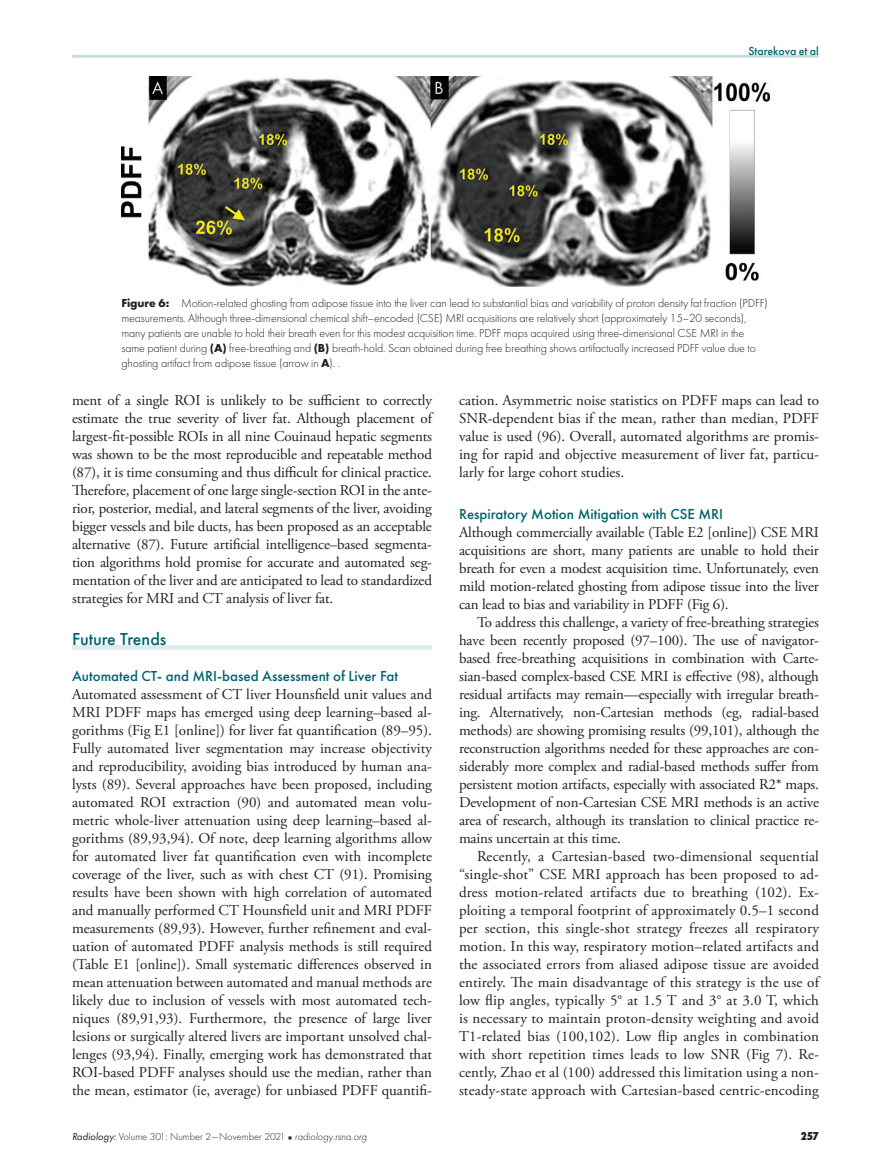
<style>
.page{position:relative;width:891px;height:1175px;background:#fff}
.page>*{position:absolute;margin:0;border:0;box-sizing:border-box;transform-origin:0 0}
.t1{font:500 18px "Futura PT";color:#00636d}
.t2{font:15px/18px "Adobe Garamond Pro";letter-spacing:-.01em;color:#231f20;text-align:justify}
.t3{font:500 15px "Futura PT";color:#00636d}
.t4{font:300 12px/15px "Futura PT";letter-spacing:-.01em;color:#231f20}
.t5{font:500 12px "Futura PT";color:#00636d}
.t6{font:800 12px "Futura PT Cond";color:#231f20}
.t7{font:300 10.5px "Futura PT";color:#231f20}
.s1{font-weight:700}
.s2{font-weight:400;font-style:italic}
.s3{font-family:"Universal Newswith Comm Pi";font-weight:400;font-size:6px}
.s4{font-style:italic}
</style>
<div class="page">
<hr style="left:72px;top:55px;width:747px;height:3px;background:#c6dee1">
<hr style="left:72px;top:645px;width:360px;height:4px;background:#dceaec">
<img style="left:122px;top:76px;width:648px;height:210px">
<p class="t5" style="left:748px;top:44px;width:72px">Starekova et al</p>
<p class="t4" style="left:122px;top:296px;width:648px"><span class="s1">Figure 6:</span> Motion-related ghosting from adipose tissue into the liver can lead to substantial bias and variability of proton density fat fraction (PDFF) measurements. Although three-dimensional chemical shift–encoded (CSE) MRI acquisitions are relatively short (approximately 15–20 seconds), many patients are unable to hold their breath even for this modest acquisition time. PDFF maps acquired using three-dimensional CSE MRI in the same patient during <span class="s1">(A)</span> free-breathing and <span class="s1">(B)</span> breath-hold. Scan obtained during free breathing shows artifactually increased PDFF value due to ghosting artifact from adipose tissue (arrow in <span class="s1">A</span>). .</p>
<p class="t2" style="left:72px;top:392px;width:362px">ment of a single ROI is unlikely to be sufficient to correctly estimate the true severity of liver fat. Although placement of largest-fit-possible ROIs in all nine Couinaud hepatic segments was shown to be the most reproducible and repeatable method (87), it is time consuming and thus difficult for clinical practice.<br>Therefore, placement of one large single-section ROI in the ante&shy;rior, posterior, medial, and lateral segments of the liver, avoiding bigger vessels and bile ducts, has been proposed as an acceptable alternative (87). Future artificial intelligence–based segmenta&shy;tion algorithms hold promise for accurate and automated seg&shy;mentation of the liver and are anticipated to lead to standardized strategies for MRI and CT analysis of liver fat.</p>
<p class="t1" style="left:72px;top:628px;width:96px">Future Trends</p>
<p class="t3" style="left:72px;top:667px;width:328px">Automated CT- and MRI-based Assessment of Liver Fat</p>
<p class="t2" style="left:72px;top:686px;width:362px">Automated assessment of CT liver Hounsfield unit values and MRI PDFF maps has emerged using deep learning–based al&shy;gorithms (Fig E1 [online]) for liver fat quantification (89–95).<br>Fully automated liver segmentation may increase objectivity and reproducibility, avoiding bias introduced by human ana&shy;lysts (89). Several approaches have been proposed, including automated ROI extraction (90) and automated mean volu&shy;metric whole-liver attenuation using deep learning–based al&shy;gorithms (89,93,94). Of note, deep learning algorithms allow for automated liver fat quantification even with incomplete coverage of the liver, such as with chest CT (91). Promising results have been shown with high correlation of automated and manually performed CT Hounsfield unit and MRI PDFF measurements (89,93). However, further refinement and eval&shy;uation of automated PDFF analysis methods is still required (Table E1 [online]). Small systematic differences observed in mean attenuation between automated and manual methods are likely due to inclusion of vessels with most automated tech&shy;niques (89,91,93). Furthermore, the presence of large liver lesions or surgically altered livers are important unsolved chal&shy;lenges (93,94). Finally, emerging work has demonstrated that ROI-based PDFF analyses should use the median, rather than the mean, estimator (ie, average) for unbiased PDFF quantifi-</p>
<p class="t2" style="left:459px;top:392px;width:362px">cation. Asymmetric noise statistics on PDFF maps can lead to SNR-dependent bias if the mean, rather than median, PDFF value is used (96). Overall, automated algorithms are promis&shy;ing for rapid and objective measurement of liver fat, particu&shy;larly for large cohort studies.</p>
<p class="t3" style="left:459px;top:505px;width:266px">Respiratory Motion Mitigation with CSE MRI</p>
<p class="t2" style="left:459px;top:524px;width:362px">Although commercially available (Table E2 [online]) CSE MRI acquisitions are short, many patients are unable to hold their breath for even a modest acquisition time. Unfortunately, even mild motion-related ghosting from adipose tissue into the liver can lead to bias and variability in PDFF (Fig 6).</p>
<p class="t2" style="left:459px;top:614px;width:362px;text-indent:18px">To address this challenge, a variety of free-breathing strategies have been recently proposed (97–100). The use of navigator&shy;based free-breathing acquisitions in combination with Carte&shy;sian-based complex-based CSE MRI is effective (98), although residual artifacts may remain—especially with irregular breath&shy;ing. Alternatively, non-Cartesian methods (eg, radial-based methods) are showing promising results (99,101), although the reconstruction algorithms needed for these approaches are con&shy;siderably more complex and radial-based methods suffer from persistent motion artifacts, especially with associated R2* maps.<br>Development of non-Cartesian CSE MRI methods is an active area of research, although its translation to clinical practice re&shy;mains uncertain at this time.</p>
<p class="t2" style="left:459px;top:848px;width:362px;text-indent:18px">Recently, a Cartesian-based two-dimensional sequential “single-shot” CSE MRI approach has been proposed to ad&shy;dress motion-related artifacts due to breathing (102). Ex&shy;ploiting a temporal footprint of approximately 0.5–1 second per section, this single-shot strategy freezes all respiratory motion. In this way, respiratory motion–related artifacts and the associated errors from aliased adipose tissue are avoided entirely. The main disadvantage of this strategy is the use of low flip angles, typically 5° at 1.5 T and 3° at 3.0 T, which is necessary to maintain proton-density weighting and avoid T1-related bias (100,102). Low flip angles in combination with short repetition times leads to low SNR (Fig 7). Re&shy;cently, Zhao et al (100) addressed this limitation using a non&shy;steady-state approach with Cartesian-based centric-encoding</p>
<p class="t7" style="left:72px;top:1131px;width:297px"><span class="s2">Radiology:</span> Volume 301: Number 2—November 2021 <span class="s3">n</span> <span class="s4">radiology.rsna.org</span></p>
<p class="t6" style="left:800px;top:1129px;width:20px">257</p>
</div>
